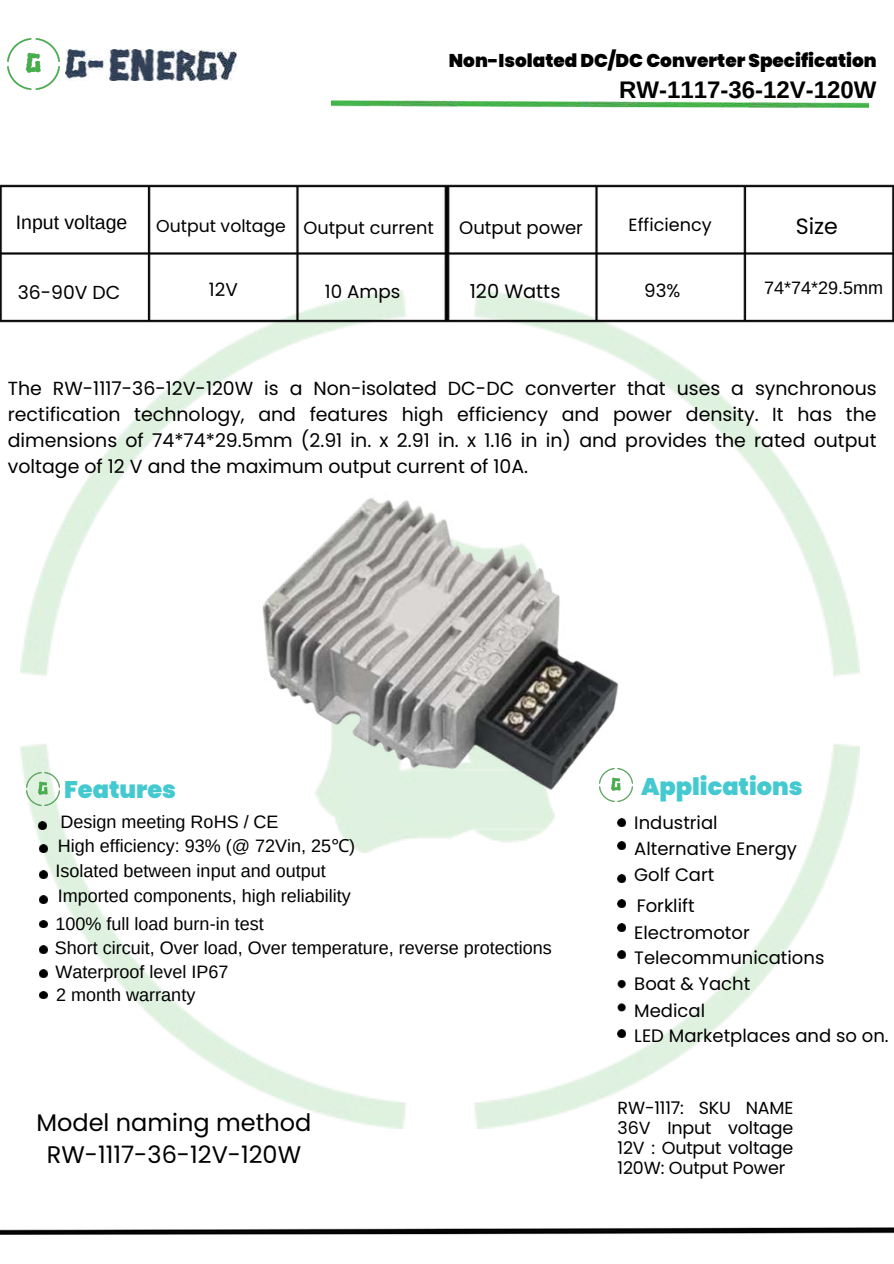
<style>
.page{position:relative;width:894px;height:1264px;background:#fff}
.page>*{position:absolute;margin:0;border:0;box-sizing:border-box;transform-origin:0 0}
.t1{font:24px/32.7px "Poppins";color:#000;text-align:center}
.t2{font:900 24px "Poppins";color:#43c9cf}
.t3{font:700 24px "Arimo";color:#000}
.t4{font:22.05px "Poppins";color:#000}
.t5{font:19.5px "Arimo";color:#000}
.t6{font:19.35px "Poppins";color:#000}
.t7{font:18.9px/25.8px "Poppins";color:#000;text-align:justify}
.t8{font:18.75px "Poppins";color:#000}
.t9{font:900 18.45px "Poppins";color:#000}
.t10{font:18.45px "Poppins";color:#000}
.t11{font:18.3px "Poppins";color:#000}
.t12{font:18px/24.8px "Arimo";color:#000}
.t13{font:18px/26.2px "Poppins";color:#000}
.t14{font:17.7px "Poppins";color:#000}
.t15{font:17.55px/20.2px "Poppins";letter-spacing:-.01em;color:#000;text-align:justify}
.t16{font:17.25px "Poppins";color:#000}
.s1{font-size:17.7px}
.s2{font-family:"Noto Sans"}
</style>
<div class="page">
<img style="left:21px;top:330px;width:838px;height:798px">
<img style="left:331px;top:100px;width:536px;height:7px">
<img style="left:0;top:184px;width:893px;height:146px">
<img style="left:0;top:1227px;width:893px;height:7px">
<img style="left:27px;top:772px;width:33px;height:33px">
<img style="left:627px;top:768px;width:5px;height:33px">
<img style="left:8px;top:38px;width:52px;height:52px">
<img style="left:65px;top:50px;width:171px;height:30px">
<svg style="left:39px;top:821px;width:7px;height:8px"></svg>
<svg style="left:39px;top:844px;width:8px;height:8px"></svg>
<svg style="left:39px;top:870px;width:8px;height:8px"></svg>
<svg style="left:39px;top:895px;width:8px;height:8px"></svg>
<svg style="left:39px;top:920px;width:8px;height:7px"></svg>
<svg style="left:39px;top:945px;width:8px;height:8px"></svg>
<svg style="left:39px;top:969px;width:8px;height:8px"></svg>
<svg style="left:39px;top:991px;width:8px;height:7px"></svg>
<svg style="left:617px;top:818px;width:8px;height:8px"></svg>
<svg style="left:617px;top:841px;width:8px;height:8px"></svg>
<svg style="left:617px;top:874px;width:8px;height:8px"></svg>
<svg style="left:617px;top:899px;width:8px;height:8px"></svg>
<svg style="left:617px;top:924px;width:8px;height:7px"></svg>
<svg style="left:617px;top:950px;width:8px;height:8px"></svg>
<img style="left:610px;top:972px;width:22px;height:46px">
<svg style="left:617px;top:1029px;width:8px;height:8px"></svg>
<img style="left:252px;top:466px;width:375px;height:340px">
<p class="t9" style="left:449px;top:48px;width:429px">Non-Isolated DC/DC Converter Specification</p>
<p class="t3" style="left:619px;top:76px;width:259px">RW-1117-36-12V-120W</p>
<p class="t5" style="left:16px;top:212px;width:113px">Input voltage</p>
<p class="t16" style="left:156px;top:214px;width:279px">Output voltage <span class="s1">Output current</span></p>
<p class="t13" style="left:459px;top:214px;width:125px">Output power</p>
<p class="t14" style="left:628px;top:213px;width:84px">Efficiency</p>
<p class="t4" style="left:795px;top:211px;width:44px">Size</p>
<p class="t8" style="left:18px;top:279px;width:104px">36-90V DC</p>
<p class="t10" style="left:209px;top:276px;width:30px">12V</p>
<p class="t6" style="left:469px;top:277px;width:92px">120 Watts</p>
<p class="t11" style="left:325px;top:278px;width:77px">10 Amps</p>
<p class="t11" style="left:644px;top:278px;width:38px">93%</p>
<p class="t12" style="left:763px;top:275px;width:121px">74*74*29.5mm</p>
<p class="t7" style="left:8px;top:375px;width:870px">The RW-1117-36-12V-120W is a Non-isolated DC-DC converter that uses a synchronous rectification technology, and features high efficiency and power density. It has the dimensions of 74*74*29.5mm (2.91 in. x 2.91 in. x 1.16 in in) and provides the rated output voltage of 12 V and the maximum output current of 10A.</p>
<p class="t2" style="left:64px;top:772px;width:113px">Features</p>
<p class="t12" style="left:55px;top:808px;width:301px">Design meeting RoHS / CE<br>High efficiency: 93% (@ 72Vin, 25<span class="s2">℃</span>)<br>Isolated between input and output Imported components, high reliability</p>
<p class="t12" style="left:55px;top:911px;width:498px;line-height:24.3px">100% full load burn-in test<br>Short circuit, Over load, Over temperature, reverse protections<br>Waterproof level IP67</p>
<p class="t12" style="left:56px;top:981px;width:140px">2 month warranty</p>
<p class="t1" style="left:36px;top:1105px;width:276px">Model naming method<br>RW-1117-36-12V-120W</p>
<p class="t2" style="left:640px;top:770px;width:163px">Applications</p>
<p class="t13" style="left:634px;top:809px;width:164px;line-height:25.8px">Industrial<br>Alternative Energy<br>Golf Cart</p>
<p class="t13" style="left:634px;top:892px;width:191px">Forklift<br>Electromotor<br>Telecommunications<br>Boat &amp; Yacht<br>Medical</p>
<p class="t13" style="left:634px;top:1022px;width:256px">LED Marketplaces and so on.</p>
<p class="t15" style="left:617px;top:1097px;width:177px">RW-1117: SKU NAME 36V Input voltage 12V : Output voltage 120W: Output Power</p>
</div>
